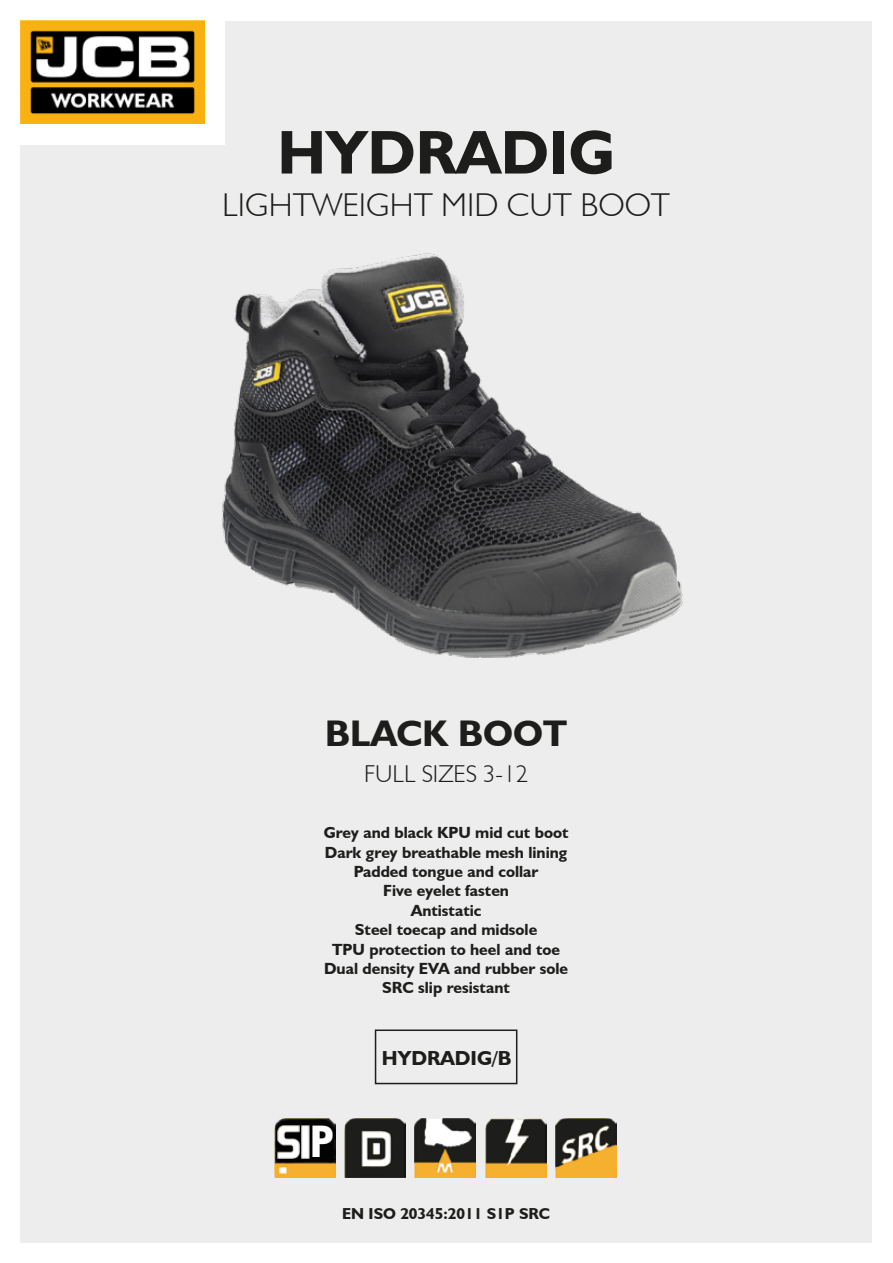
<style>
.page{position:relative;width:893px;height:1263px;background:#fff}
.page>*{position:absolute;margin:0;border:0;box-sizing:border-box;transform-origin:0 0}
.t1{font:700 62.1px "JCB Euro";color:#1d1d1b}
.t2{font:700 condensed 45.6px "JCB Euro";color:#fff}
.t3{font:700 37.05px "JCB Euro";color:#1d1d1b}
.t4{font:300 33px "JCB Euro";color:#1d1d1b}
.t5{font:300 24.45px "JCB Euro";color:#1d1d1b}
.t6{font:700 20.25px "JCB Euro";color:#1d1d1b}
.t7{font:700 16.2px/19.4px "JCB Euro";color:#1d1d1b;text-align:center}
.t8{font:700 15.9px "JCB Euro";color:#1d1d1b}
</style>
<div class="page">
<div style="left:0;top:1px;width:891px;height:1262px;background:#ededed"></div>
<div style="left:0;top:124px;width:224px;height:20px;background:#fff"></div>
<div style="left:0;top:0;width:20px;height:1263px;background:#fff"></div>
<div style="left:0;top:0;width:893px;height:20px;background:#fff"></div>
<div style="left:204px;top:0;width:20px;height:143px;background:#fff"></div>
<img style="left:20px;top:20px;width:184px;height:104px">
<div style="left:0;top:1243px;width:893px;height:20px;background:#fff"></div>
<div style="left:873px;top:0;width:20px;height:1263px;background:#fff"></div>
<div style="left:375px;top:1029px;width:142px;height:55px;border:2px solid #1d1d1b"></div>
<img style="left:222px;top:253px;width:461px;height:405px">
<img style="left:415px;top:1118px;width:61px;height:59px">
<img style="left:556px;top:1118px;width:61px;height:59px">
<img style="left:486px;top:1118px;width:61px;height:59px">
<img style="left:345px;top:1118px;width:61px;height:59px">
<img style="left:275px;top:1118px;width:61px;height:59px">
<img style="left:278px;top:1125px;width:21px;height:33px">
<img style="left:302px;top:1125px;width:8px;height:33px">
<h1 class="t1" style="left:277px;top:114px;width:339px">HYDRADIG</h1>
<h3 class="t4" style="left:222px;top:184px;width:450px">LIGHTWEIGHT MID CUT BOOT</h3>
<h3 class="t3" style="left:325px;top:710px;width:243px">BLACK BOOT</h3>
<h3 class="t5" style="left:364px;top:758px;width:165px">FULL SIZES 3-12</h3>
<p class="t7" style="left:324px;top:822px;width:246px">Grey and black KPU mid cut boot<br>Dark grey breathable mesh lining<br>Padded tongue and collar<br>Five eyelet fasten<br>Antistatic<br>Steel toecap and midsole<br>TPU protection to heel and toe<br>Dual density EVA and rubber sole<br>SRC slip resistant</p>
<p class="t6" style="left:382px;top:1046px;width:131px">HYDRADIG/B</p>
<h2 class="t2" style="left:310px;top:1113px;width:26px">P</h2>
<p class="t8" style="left:342px;top:1203px;width:209px">EN ISO 20345:2011 S1P SRC</p>
</div>
